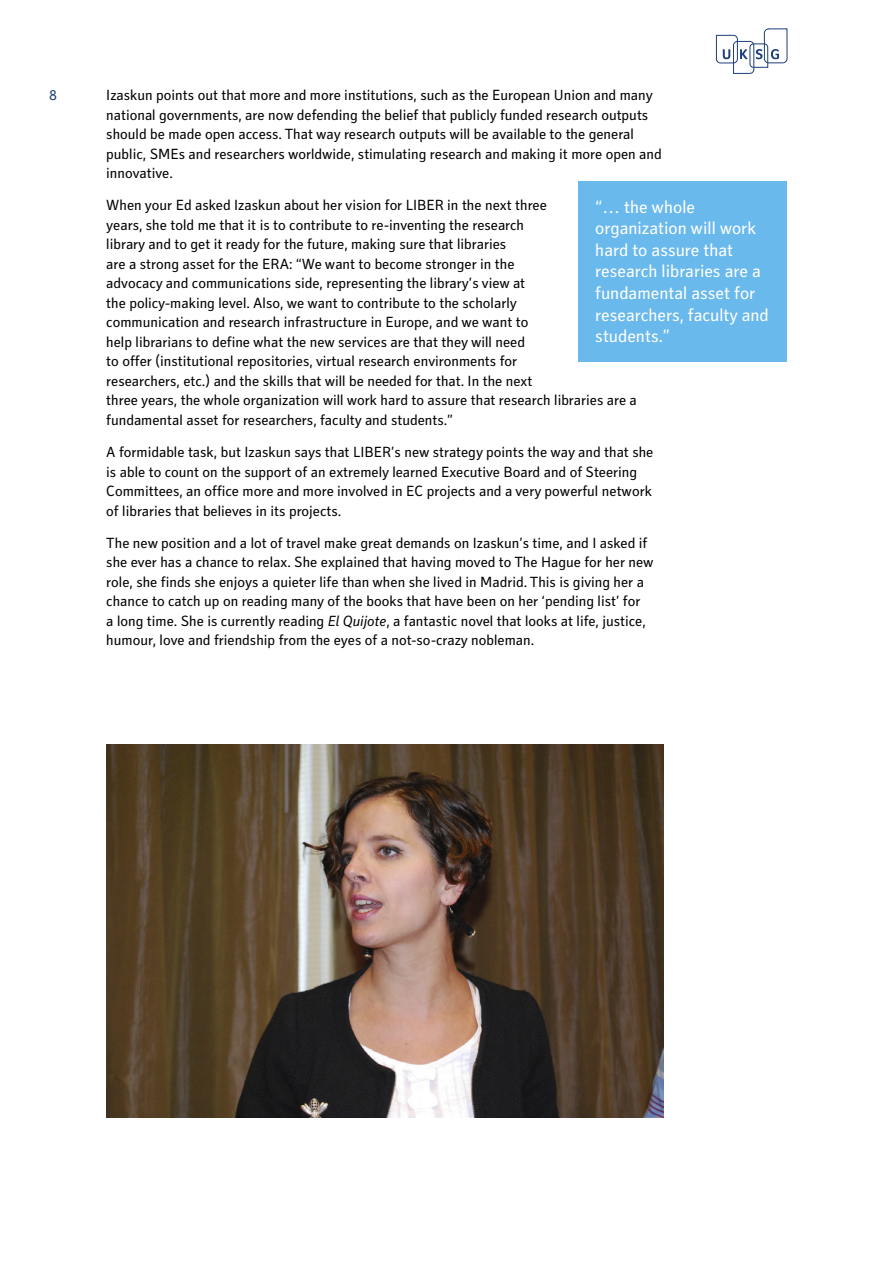
<style>
.page{position:relative;width:893px;height:1263px;background:#fff}
.page>*{position:absolute;margin:0;border:0;box-sizing:border-box;transform-origin:0 0}
.t1{font:18px/21.6px "Secca Std";color:#fff}
.t2{font:15px/19.5px "Secca Std";color:#000}
.t3{font:15px "Secca Std";color:#1d3f7a}
.s1{font-style:italic}
</style>
<div class="page">
<svg style="left:716px;top:28px;width:71px;height:46px"></svg>
<div style="left:578px;top:181px;width:209px;height:180px;background:#6ab9ec"></div>
<img style="left:106px;top:744px;width:558px;height:374px">
<p class="t3" style="left:49px;top:87px;width:10px">8</p>
<p class="t2" style="left:106px;top:86px;width:557px">Izaskun points out that more and more institutions, such as the European Union and many national governments, are now defending the belief that publicly funded research outputs should be made open access. That way research outputs will be available to the general public, SMEs and researchers worldwide, stimulating research and making it more open and innovative.</p>
<p class="t2" style="left:106px;top:196px;width:532px">When your Ed asked Izaskun about her vision for LIBER in the next three<br>years, she told me that it is to contribute to re-inventing the research<br>library and to get it ready for the future, making sure that libraries<br>are a strong asset for the ERA: “We want to become stronger in the<br>advocacy and communications side, representing the library’s view at<br>the policy-making level. Also, we want to contribute to the scholarly<br>communication and research infrastructure in Europe, and we want to<br>help librarians to define what the new services are that they will need<br>to offer (institutional repositories, virtual research environments for<br>researchers, etc.) and the skills that will be needed for that. In the next<br>three years, the whole organization will work hard to assure that research libraries are a fundamental asset for researchers, faculty and students.”</p>
<p class="t2" style="left:106px;top:443px;width:549px">A formidable task, but Izaskun says that LIBER’s new strategy points the way and that she is able to count on the support of an extremely learned Executive Board and of Steering Committees, an office more and more involved in EC projects and a very powerful network of libraries that believes in its projects.</p>
<p class="t2" style="left:106px;top:534px;width:549px">The new position and a lot of travel make great demands on Izaskun’s time, and I asked if she ever has a chance to relax. She explained that having moved to The Hague for her new role, she finds she enjoys a quieter life than when she lived in Madrid. This is giving her a chance to catch up on reading many of the books that have been on her ‘pending list’ for<br>a long time. She is currently reading <span class="s1">El Quijote</span>, a fantastic novel that looks at life, justice, humour, love and friendship from the eyes of a not-so-crazy nobleman.</p>
<p class="t1" style="left:595px;top:196px;width:175px">“… the whole organization will work hard to assure that research libraries are a fundamental asset for researchers, faculty and students.”</p>
</div>
